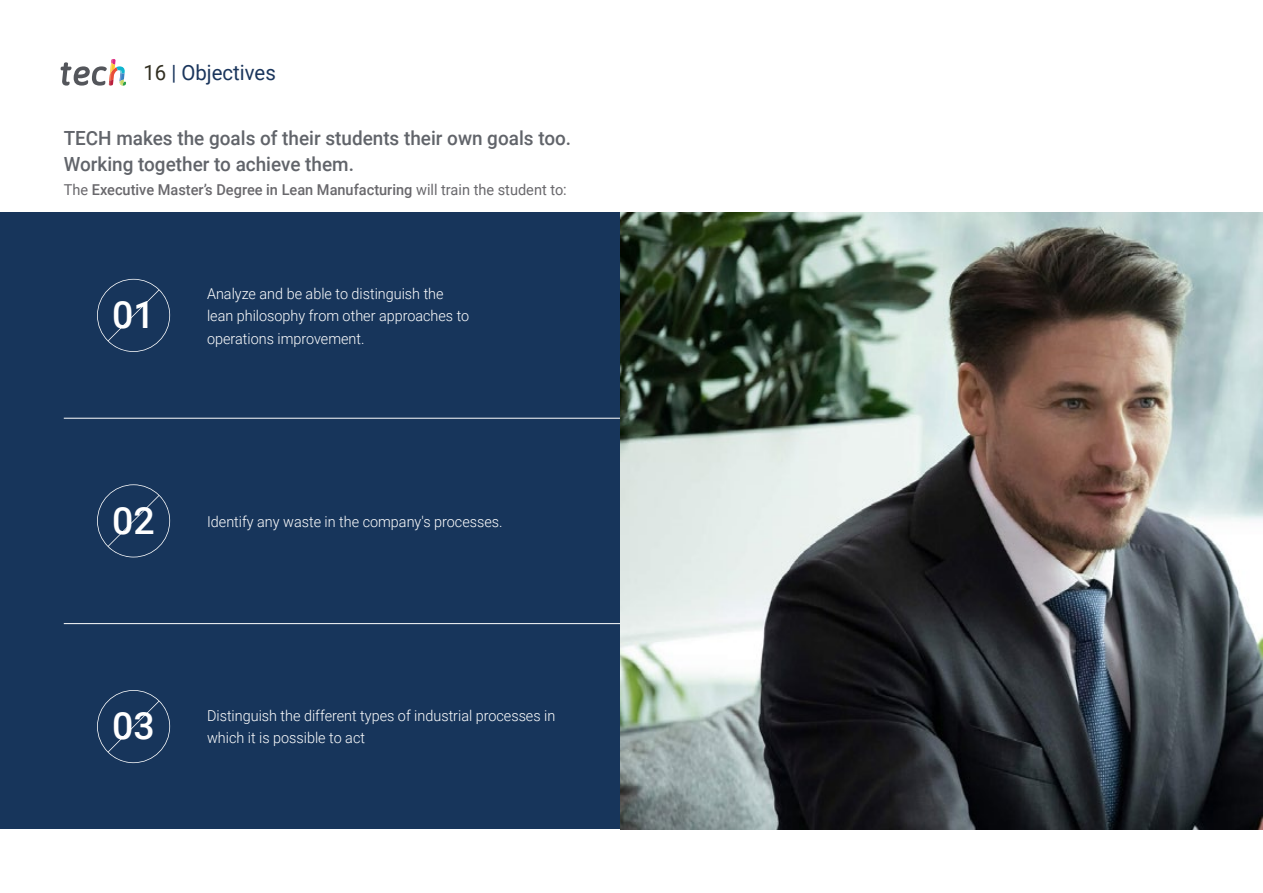
<style>
.page{position:relative;width:1263px;height:893px;background:#fff}
.page>*{position:absolute;margin:0;border:0;box-sizing:border-box;transform-origin:0 0}
.t1{font:500 37.5px "Roboto";color:#fff}
.t2{font:21px "Roboto";color:#1a355c}
.t3{font:500 19.5px/25.5px "Roboto";color:#61646a}
.t4{font:300 15px/22.5px "Roboto";color:#fff;scale:.96 1}
.t5{font:500 15px "Roboto";color:#69686c}
.s1{color:#312e20}
.s2{font-weight:400}
</style>
<div class="page">
<svg style="left:61px;top:59px;width:65px;height:27px"></svg>
<div style="left:0;top:213px;width:621px;height:616px;background:#17355b"></div>
<hr style="left:64px;top:418px;width:1199px;height:1px;background:#fff">
<hr style="left:64px;top:623px;width:1199px;height:1px;background:#fff">
<img style="left:621px;top:213px;width:642px;height:616px">
<svg style="left:97px;top:279px;width:73px;height:73px"></svg>
<svg style="left:97px;top:484px;width:73px;height:73px"></svg>
<svg style="left:97px;top:690px;width:73px;height:73px"></svg>
<h2 class="t2" style="left:144px;top:57px;width:134px"><span class="s1">16</span> | Objectives</h2>
<h3 class="t3" style="left:64px;top:125px;width:509px">TECH makes the goals of their students their own goals too.<br>Working together to achieve them.</h3>
<p class="t5" style="left:64px;top:179px;width:504px"><span class="s2">The</span> Executive Master’s Degree in Lean Manufacturing <span class="s2">will train the student to:</span></p>
<h1 class="t1" style="left:112px;top:288px;width:44px">01</h1>
<p class="t4" style="left:207px;top:281px;width:275px">Analyze and be able to distinguish the lean philosophy from other approaches to operations improvement.</p>
<h1 class="t1" style="left:112px;top:494px;width:44px">02</h1>
<p class="t4" style="left:207px;top:509px;width:309px">Identify any waste in the company's processes.</p>
<h1 class="t1" style="left:112px;top:700px;width:44px">03</h1>
<p class="t4" style="left:207px;top:704px;width:364px">Distinguish the different types of industrial processes in</p>
<p class="t4" style="left:207px;top:726px;width:166px">which it is possible to act</p>
</div>
